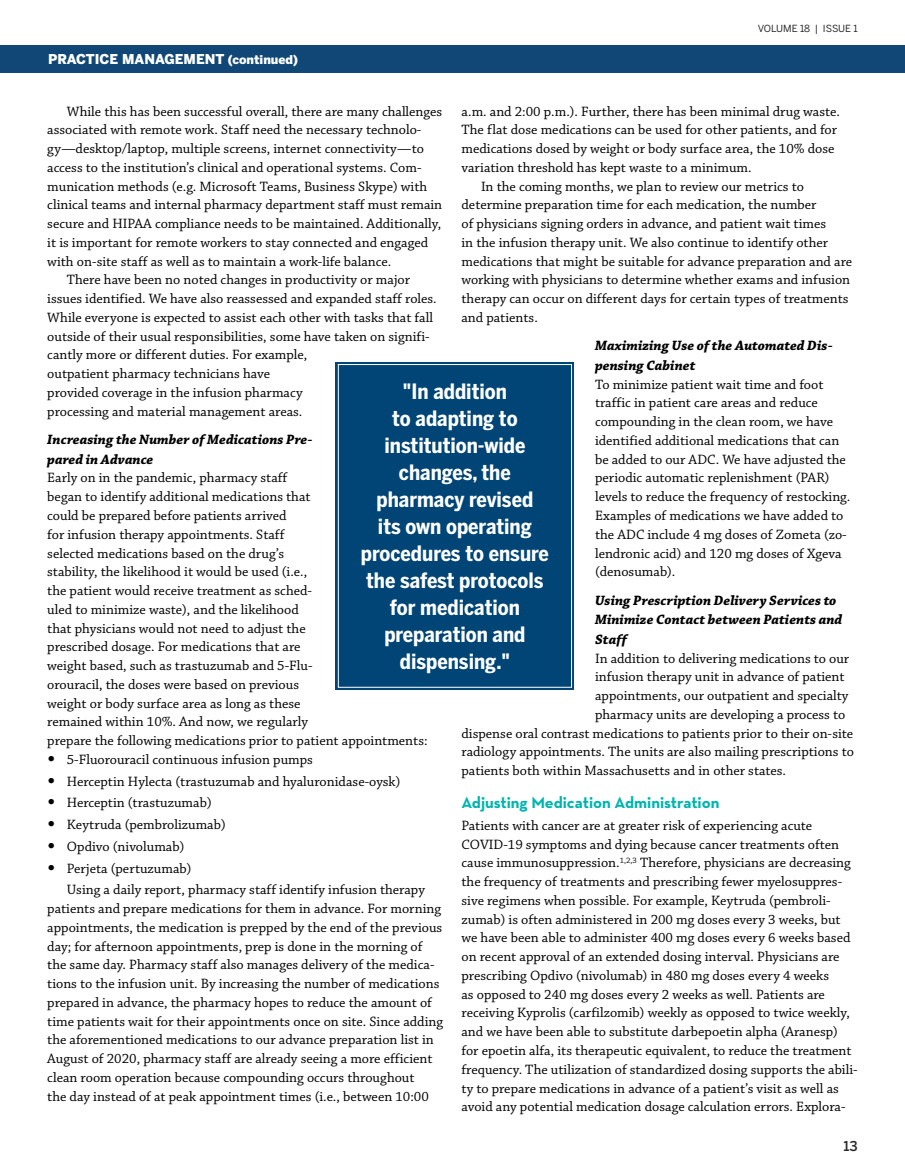
<style>
.page{position:relative;width:905px;height:1175px;background:#fff}
.page>*{position:absolute;margin:0;border:0;box-sizing:border-box;transform-origin:0 0}
.Callout{font:700 21px/27px "Benton Sans Cond";color:#fff;text-align:center}
.A-body_head1{font:700 16.5px "Neutra Text";color:#00b5af}
.A-body_noindent{font:14.25px/18.8px "Chaparral Pro";color:#000}
.A-body{font:14.25px/18.8px "Chaparral Pro";color:#000}
.A-body_head2{font:italic 700 14.25px/19.5px "Chaparral Pro";color:#000}
.TOC_pubs_committee_b{font:900 13.5px "Benton Sans";color:#fff}
.t1{font:500 13.5px "Benton Sans";color:#292829}
.t2{font:9.75px "Benton Sans";color:#292829}
.s1{font-size:12px}
.s2{font-family:"Futura"}
</style>
<div class="page">
<div style="left:0;top:45px;width:904px;height:27px;background:#104776"></div>
<div style="left:335px;top:362px;width:239px;height:328px;background:#004576"></div>
<div style="left:338px;top:364px;width:234px;height:323px;border:1px solid #fff"></div>
<p class="TOC_pubs_committee_b" style="left:48px;top:50px;width:251px">PRACTICE MANAGEMENT <span class="s1">(continued)</span></p>
<p class="t2" style="left:757px;top:22px;width:101px">VOLUME 18 | ISSUE 1</p>
<p class="A-body" style="left:461px;top:102px;width:380px">a.m. and 2:00 p.m.). Further, there has been minimal drug waste.<br>The flat dose medications can be used for other patients, and for medications dosed by weight or body surface area, the 10% dose variation threshold has kept waste to a minimum.</p>
<p class="A-body" style="left:461px;top:177px;width:392px;text-indent:20px">In the coming months, we plan to review our metrics to determine preparation time for each medication, the number<br>of physicians signing orders in advance, and patient wait times<br>in the infusion therapy unit. We also continue to identify other medications that might be suitable for advance preparation and are working with physicians to determine whether exams and infusion therapy can occur on different days for certain types of treatments and patients.</p>
<p class="A-body_head2" style="left:595px;top:336px;width:239px">Maximizing Use of the Automated Dis&shy;pensing Cabinet</p>
<p class="A-body_noindent" style="left:595px;top:375px;width:257px">To minimize patient wait time and foot traffic in patient care areas and reduce compounding in the clean room, we have identified additional medications that can be added to our ADC. We have adjusted the periodic automatic replenishment (PAR) levels to reduce the frequency of restocking.<br>Examples of medications we have added to the ADC include 4 mg doses of Zometa (zo&shy;lendronic acid) and 120 mg doses of Xgeva (denosumab).</p>
<p class="A-body_head2" style="left:595px;top:591px;width:249px">Using Prescription Delivery Services to<br>Minimize Contact between Patients and<br>Staff</p>
<p class="A-body_noindent" style="left:595px;top:649px;width:256px">In addition to delivering medications to our</p>
<p class="A-body_noindent" style="left:595px;top:668px;width:251px">infusion therapy unit in advance of patient</p>
<p class="A-body_noindent" style="left:595px;top:686px;width:255px">appointments, our outpatient and specialty</p>
<p class="A-body_noindent" style="left:595px;top:705px;width:252px">pharmacy units are developing a process to</p>
<p class="A-body_noindent" style="left:461px;top:724px;width:393px">dispense oral contrast medications to patients prior to their on-site</p>
<p class="A-body_noindent" style="left:461px;top:743px;width:394px">radiology appointments. The units are also mailing prescriptions to</p>
<p class="A-body_noindent" style="left:461px;top:761px;width:326px">patients both within Massachusetts and in other states.</p>
<p class="A-body_head1" style="left:461px;top:792px;width:259px">Adjusting Medication Administration</p>
<p class="A-body_noindent" style="left:461px;top:816px;width:397px">Patients with cancer are at greater risk of experiencing acute COVID-19 symptoms and dying because cancer treatments often cause immunosuppression.<sup>1,2,3</sup> Therefore, physicians are decreasing the frequency of treatments and prescribing fewer myelosuppres&shy;sive regimens when possible. For example, Keytruda (pembroli&shy;zumab) is often administered in 200 mg doses every 3 weeks, but we have been able to administer 400 mg doses every 6 weeks based on recent approval of an extended dosing interval. Physicians are prescribing Opdivo (nivolumab) in 480 mg doses every 4 weeks<br>as opposed to 240 mg doses every 2 weeks as well. Patients are receiving Kyprolis (carfilzomib) weekly as opposed to twice weekly, and we have been able to substitute darbepoetin alpha (Aranesp) for epoetin alfa, its therapeutic equivalent, to reduce the treatment frequency. The utilization of standardized dosing supports the abili&shy;ty to prepare medications in advance of a patient’s visit as well as avoid any potential medication dosage calculation errors. Explora-</p>
<p class="A-body" style="left:47px;top:102px;width:396px;text-indent:20px">While this has been successful overall, there are many challenges associated with remote work. Staff need the necessary technolo&shy;gy—desktop/laptop, multiple screens, internet connectivity—to access to the institution’s clinical and operational systems. Com&shy;munication methods (e.g. Microsoft Teams, Business Skype) with clinical teams and internal pharmacy department staff must remain secure and HIPAA compliance needs to be maintained. Additionally, it is important for remote workers to stay connected and engaged with on-site staff as well as to maintain a work-life balance.</p>
<p class="A-body" style="left:47px;top:271px;width:391px;text-indent:20px">There have been no noted changes in productivity or major issues identified. We have also reassessed and expanded staff roles.<br>While everyone is expected to assist each other with tasks that fall outside of their usual responsibilities, some have taken on signifi&shy;cantly more or different duties. For example,<br>outpatient pharmacy technicians have<br>provided coverage in the infusion pharmacy<br>processing and material management areas.</p>
<p class="A-body_head2" style="left:47px;top:430px;width:267px">Increasing the Number of Medications Pre&shy;pared in Advance</p>
<p class="A-body_noindent" style="left:47px;top:469px;width:382px">Early on in the pandemic, pharmacy staff<br>began to identify additional medications that<br>could be prepared before patients arrived<br>for infusion therapy appointments. Staff<br>selected medications based on the drug’s<br>stability, the likelihood it would be used (i.e.,<br>the patient would receive treatment as sched-<br>uled to minimize waste), and the likelihood<br>that physicians would not need to adjust the<br>prescribed dosage. For medications that are<br>weight based, such as trastuzumab and 5-Flu-<br>orouracil, the doses were based on previous<br>weight or body surface area as long as these<br>remained within 10%. And now, we regularly<br>prepare the following medications prior to patient appointments:</p>
<p class="A-body_noindent" style="left:47px;top:750px;width:267px"><span class="s2">•</span> 5-Fluorouracil continuous infusion pumps</p>
<p class="A-body_noindent" style="left:47px;top:772px;width:354px"><span class="s2">•</span> Herceptin Hylecta (trastuzumab and hyaluronidase-oysk)</p>
<p class="A-body_noindent" style="left:47px;top:794px;width:166px"><span class="s2">•</span> Herceptin (trastuzumab)</p>
<p class="A-body_noindent" style="left:47px;top:815px;width:180px"><span class="s2">•</span> Keytruda (pembrolizumab)</p>
<p class="A-body_noindent" style="left:47px;top:837px;width:139px"><span class="s2">•</span> Opdivo (nivolumab)</p>
<p class="A-body_noindent" style="left:47px;top:859px;width:146px"><span class="s2">•</span> Perjeta (pertuzumab)</p>
<p class="A-body" style="left:47px;top:881px;width:397px;text-indent:20px">Using a daily report, pharmacy staff identify infusion therapy patients and prepare medications for them in advance. For morning appointments, the medication is prepped by the end of the previous day; for afternoon appointments, prep is done in the morning of the same day. Pharmacy staff also manages delivery of the medica&shy;tions to the infusion unit. By increasing the number of medications prepared in advance, the pharmacy hopes to reduce the amount of time patients wait for their appointments once on site. Since adding the aforementioned medications to our advance preparation list in August of 2020, pharmacy staff are already seeing a more efficient clean room operation because compounding occurs throughout<br>the day instead of at peak appointment times (i.e., between 10:00</p>
<p class="Callout" style="left:361px;top:377px;width:189px">"In addition<br>to adapting to institution-wide changes, the pharmacy revised<br>its own operating procedures to ensure the safest protocols for medication preparation and dispensing."</p>
<p class="t1" style="left:843px;top:1138px;width:16px">13</p>
</div>
